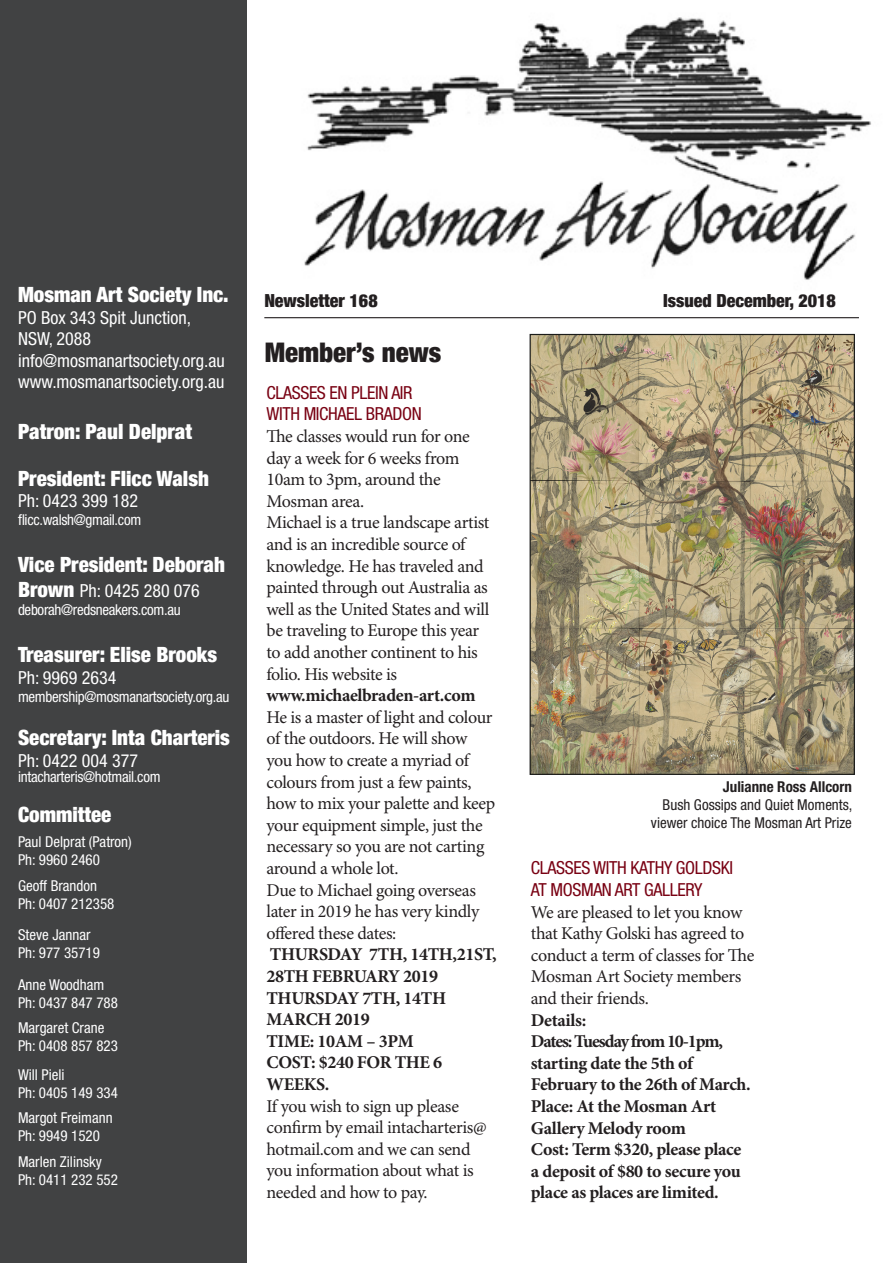
<style>
.page{position:relative;width:893px;height:1263px;background:#fff}
.page>*{position:absolute;margin:0;border:0;box-sizing:border-box;transform-origin:0 0}
.t1{font:900 condensed 27px "Helvetica Neue";color:#231f20}
.t2{font:900 condensed 21px "Helvetica Neue";color:#fff}
.t3{font:18px/21.6px "Minion Pro";letter-spacing:-.025em;color:#231f20}
.t4{font:700 18px/21.6px "Minion Pro";letter-spacing:-.02em;color:#231f20}
.t5{font:condensed 18px/21.6px "Helvetica Neue LT Std";color:#fff}
.t6{font:condensed 18px/21.6px "Helvetica Neue LT Std";letter-spacing:-.02em;color:#790213}
.t7{font:900 condensed 18px "Helvetica Neue";color:#231f20}
.t8{font:condensed 15px/18px "Helvetica Neue LT Std";color:#fff}
.t9{font:condensed 15px "Helvetica Neue LT Std";letter-spacing:-.02em;color:#fff}
.t10{font:condensed 15px/18px "Helvetica Neue LT Std";color:#231f20;text-align:right}
.t11{font:700 condensed 15px "Helvetica Neue LT Std";color:#231f20}
.s1{font-family:"Helvetica Neue";font-weight:900;font-size:21px}
</style>
<div class="page">
<img style="left:304px;top:17px;width:567px;height:263px">
<div style="left:0;top:0;width:247px;height:1263px;background:#414243"></div>
<hr style="left:264px;top:317px;width:595px;height:1px;background:#231f20">
<img style="left:532px;top:336px;width:321px;height:437px">
<div style="left:530px;top:334px;width:325px;height:441px;border:1px solid #1b1c1a"></div>
<p class="t2" style="left:18px;top:277px;width:212px">Mosman Art Society Inc.</p>
<p class="t5" style="left:18px;top:306px;width:208px">PO Box 343 Spit Junction,<br>NSW, 2088 info@mosmanartsociety.org.au www.mosmanartsociety.org.au</p>
<p class="t2" style="left:18px;top:414px;width:175px">Patron: Paul Delprat</p>
<p class="t2" style="left:18px;top:461px;width:192px">President: Flicc Walsh</p>
<p class="t5" style="left:18px;top:490px;width:122px">Ph: 0423 399 182</p>
<p class="t9" style="left:18px;top:511px;width:125px">flicc.walsh@gmail.com</p>
<p class="t2" style="left:18px;top:547px;width:208px">Vice President: Deborah</p>
<p class="t5" style="left:18px;top:580px;width:183px"><span class="s1">Brown</span> Ph: 0425 280 076</p>
<p class="t9" style="left:18px;top:601px;width:164px">deborah@redsneakers.com.au</p>
<p class="t2" style="left:18px;top:637px;width:201px">Treasurer: Elise Brooks</p>
<p class="t5" style="left:18px;top:666px;width:100px">Ph: 9969 2634</p>
<p class="t9" style="left:18px;top:688px;width:213px">membership@mosmanartsociety.org.au</p>
<p class="t2" style="left:18px;top:720px;width:214px">Secretary: Inta Charteris</p>
<p class="t5" style="left:18px;top:749px;width:122px">Ph: 0422 004 377</p>
<p class="t9" style="left:18px;top:767px;width:144px">intacharteris@hotmail.com</p>
<p class="t2" style="left:18px;top:797px;width:95px">Committee</p>
<p class="t8" style="left:18px;top:833px;width:115px">Paul Delprat (Patron)<br>Ph: 9960 2460</p>
<p class="t8" style="left:18px;top:876px;width:98px">Geoff Brandon<br>Ph: 0407 212358</p>
<p class="t8" style="left:18px;top:926px;width:84px">Steve Jannar<br>Ph: 977 35719</p>
<p class="t8" style="left:18px;top:975px;width:102px">Anne Woodham<br>Ph: 0437 847 788</p>
<p class="t8" style="left:18px;top:1019px;width:102px">Margaret Crane<br>Ph: 0408 857 823</p>
<p class="t8" style="left:18px;top:1065px;width:102px">Will Pieli<br>Ph: 0405 149 334</p>
<p class="t8" style="left:18px;top:1109px;width:96px">Margot Freimann<br>Ph: 9949 1520</p>
<p class="t8" style="left:18px;top:1152px;width:102px">Marlen Zilinsky<br>Ph: 0411 232 552</p>
<p class="t7" style="left:264px;top:286px;width:115px">Newsletter 168</p>
<p class="t7" style="left:663px;top:286px;width:174px">Issued December, 2018</p>
<h1 class="t1" style="left:265px;top:330px;width:178px">Member’s news</h1>
<p class="t6" style="left:266px;top:381px;width:157px">CLASSES EN PLEIN AIR<br>WITH MICHAEL BRADON</p>
<p class="t3" style="left:266px;top:426px;width:224px">The classes would run for one day a week for 6 weeks from<br>10am to 3pm, around the<br>Mosman area.<br>Michael is a true landscape artist and is an incredible source of knowledge. He has traveled and painted through out Australia as well as the United States and will be traveling to Europe this year to add another continent to his folio. His website is</p>
<p class="t4" style="left:266px;top:685px;width:211px">www.michaelbraden-art.com</p>
<p class="t3" style="left:266px;top:707px;width:230px">He is a master of light and colour of the outdoors. He will show you how to create a myriad of colours from just a few paints, how to mix your palette and keep your equipment simple, just the necessary so you are not carting around a whole lot.<br>Due to Michael going overseas later in 2019 he has very kindly offered these dates:</p>
<p class="t4" style="left:266px;top:945px;width:232px">THURSDAY 7TH, 14TH,21ST,<br>28TH FEBRUARY 2019<br>THURSDAY 7TH, 14TH<br>MARCH 2019<br>TIME: 10AM – 3PM<br>COST: $240 FOR THE 6<br>WEEKS.</p>
<p class="t3" style="left:266px;top:1096px;width:222px">If you wish to sign up please confirm by email intacharteris@ hotmail.com and we can send you information about what is needed and how to pay.</p>
<p class="t11" style="left:723px;top:777px;width:131px">Julianne Ross Allcorn</p>
<p class="t10" style="left:651px;top:795px;width:203px">Bush Gossips and Quiet Moments, viewer choice The Mosman Art Prize</p>
<p class="t6" style="left:531px;top:857px;width:204px">CLASSES WITH KATHY GOLDSKI<br>AT MOSMAN ART GALLERY</p>
<p class="t3" style="left:531px;top:902px;width:225px">We are pleased to let you know that Kathy Golski has agreed to conduct a term of classes for The<br>Mosman Art Society members and their friends.</p>
<p class="t4" style="left:531px;top:1010px;width:221px">Details:<br>Dates: Tuesday from 10-1pm, starting date the 5th of<br>February to the 26th of March.<br>Place: At the Mosman Art<br>Gallery Melody room<br>Cost: Term $320, please place a deposit of $80 to secure you place as places are limited.</p>
</div>
